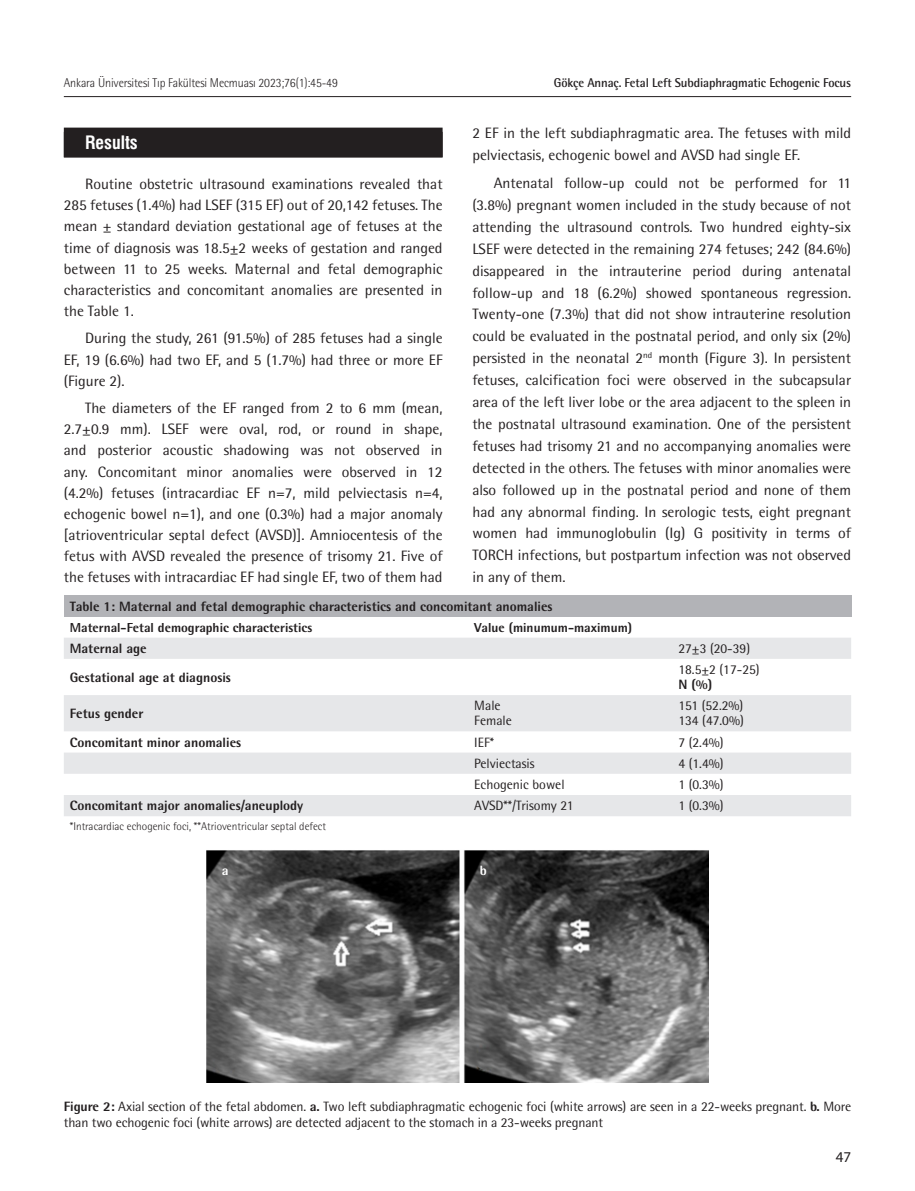
<style>
.page{position:relative;width:915px;height:1191px;background:#fff}
.page>*{position:absolute;margin:0;border:0;box-sizing:border-box;transform-origin:0 0}
.ANA_BASLIK{font:18px "Swiss Condensed Bold Tr";color:#fff}
.YAZI{font:15px/21.9px "Rotis Semi Sans Std";color:#231f20;text-align:justify}
.t1{font:15px "Myriad Pro";color:#231f20}
.RESİM-ALTI{font:13.5px/16.2px "Rotis Semi Sans Std";letter-spacing:-.01em;color:#231f20}
.TABLO-YAZI{font:13.5px "Rotis Semi Sans Std";color:#231f20}
.TABLO-YAZI-2{font:800 13.5px "Rotis Semi Sans Std";color:#231f20}
.TABLO-BASI{font:800 13.5px "Rotis Semi Sans Std";color:#231f20}
.RESİM-ALTI-2{font:800 13.5px "Rotis Semi Sans Std";color:#fff}
.TABLO-ARA{font:800 13.05px "Rotis Semi Sans Std";color:#231f20}
.t2{font:300 12.75px "Rotis Semi Sans Std";letter-spacing:-.01em;color:#231f20;scale:.95 1}
.t3{font:700 12.75px "Rotis Semi Sans Std";letter-spacing:-.01em;color:#231f20}
.TABLO-ALTI{font:300 11.25px "Rotis Semi Sans Std";color:#231f20}
.s1{font-weight:800}
</style>
<div class="page">
<hr style="left:64px;top:96px;width:786px;height:1px;background:#231f20">
<div style="left:64px;top:128px;width:378px;height:29px;background:#231f20"></div>
<div style="left:64px;top:595px;width:786px;height:21px;background:#b2b3b7"></div>
<svg style="left:64px;top:638px;width:786px;height:178px;fill:#e6e7e9"></svg>
<img style="left:206px;top:850px;width:502px;height:232px">
<p class="t2" style="left:64px;top:75px;width:290px">Ankara Üniversitesi Tıp Fakültesi Mecmuası 2023;76(1):45-49</p>
<p class="t3" style="left:553px;top:75px;width:298px">Gökçe Annaç. Fetal Left Subdiaphragmatic Echogenic Focus</p>
<p class="YAZI" style="left:472px;top:122px;width:380px">2 EF in the left subdiaphragmatic area. The fetuses with mild pelviectasis, echogenic bowel and AVSD had single EF.</p>
<p class="YAZI" style="left:472px;top:172px;width:380px;text-indent:21px">Antenatal follow-up could not be performed for 11 (3.8%) pregnant women included in the study because of not attending the ultrasound controls. Two hundred eighty-six LSEF were detected in the remaining 274 fetuses; 242 (84.6%) disappeared in the intrauterine period during antenatal follow-up and 18 (6.2%) showed spontaneous regression.<br>Twenty-one (7.3%) that did not show intrauterine resolution could be evaluated in the postnatal period, and only six (2%) persisted in the neonatal 2<sup>nd</sup> month (Figure 3). In persistent fetuses, calcification foci were observed in the subcapsular area of the left liver lobe or the area adjacent to the spleen in the postnatal ultrasound examination. One of the persistent fetuses had trisomy 21 and no accompanying anomalies were detected in the others. The fetuses with minor anomalies were also followed up in the postnatal period and none of them had any abnormal finding. In serologic tests, eight pregnant women had immunoglobulin (Ig) G positivity in terms of TORCH infections, but postpartum infection was not observed in any of them.</p>
<p class="TABLO-BASI" style="left:70px;top:597px;width:484px">Table 1: Maternal and fetal demographic characteristics and concomitant anomalies</p>
<p class="TABLO-ARA" style="left:70px;top:619px;width:244px">Maternal-Fetal demographic characteristics</p>
<p class="TABLO-ARA" style="left:474px;top:619px;width:159px">Value (minumum-maximum)</p>
<p class="TABLO-YAZI-2" style="left:70px;top:640px;width:78px">Maternal age</p>
<p class="TABLO-YAZI" style="left:678px;top:640px;width:73px">27±3 (20-39)</p>
<p class="TABLO-YAZI-2" style="left:70px;top:668px;width:162px">Gestational age at diagnosis</p>
<p class="ANA_BASLIK" style="left:85px;top:132px;width:54px">Results</p>
<p class="YAZI" style="left:64px;top:173px;width:380px;line-height:21.1px;text-indent:21px">Routine obstetric ultrasound examinations revealed that 285 fetuses (1.4%) had LSEF (315 EF) out of 20,142 fetuses. The mean ± standard deviation gestational age of fetuses at the time of diagnosis was 18.5±2 weeks of gestation and ranged between 11 to 25 weeks. Maternal and fetal demographic characteristics and concomitant anomalies are presented in the Table 1.</p>
<p class="YAZI" style="left:64px;top:327px;width:380px;line-height:21.1px;text-indent:21px">During the study, 261 (91.5%) of 285 fetuses had a single EF, 19 (6.6%) had two EF, and 5 (1.7%) had three or more EF (Figure 2).</p>
<p class="YAZI" style="left:64px;top:397px;width:380px;line-height:21.1px;text-indent:21px">The diameters of the EF ranged from 2 to 6 mm (mean, 2.7±0.9 mm). LSEF were oval, rod, or round in shape, and posterior acoustic shadowing was not observed in any. Concomitant minor anomalies were observed in 12 (4.2%) fetuses (intracardiac EF n=7, mild pelviectasis n=4, echogenic bowel n=1), and one (0.3%) had a major anomaly [atrioventricular septal defect (AVSD)]. Amniocentesis of the fetus with AVSD revealed the presence of trisomy 21. Five of the fetuses with intracardiac EF had single EF, two of them had</p>
<p class="TABLO-YAZI" style="left:678px;top:661px;width:83px">18.5±2 (17-25)</p>
<p class="TABLO-YAZI-2" style="left:678px;top:676px;width:36px">N (%)</p>
<p class="TABLO-YAZI-2" style="left:70px;top:704px;width:75px">Fetus gender</p>
<p class="TABLO-YAZI" style="left:474px;top:698px;width:28px">Male</p>
<p class="TABLO-YAZI" style="left:474px;top:713px;width:39px">Female</p>
<p class="TABLO-YAZI" style="left:678px;top:698px;width:66px">151 (52.2%)</p>
<p class="TABLO-YAZI" style="left:678px;top:713px;width:67px">134 (47.0%)</p>
<p class="TABLO-YAZI-2" style="left:70px;top:733px;width:173px">Concomitant minor anomalies</p>
<p class="TABLO-YAZI" style="left:474px;top:734px;width:21px">IEF*</p>
<p class="TABLO-YAZI" style="left:678px;top:734px;width:47px">7 (2.4%)</p>
<p class="TABLO-YAZI" style="left:474px;top:755px;width:62px">Pelviectasis</p>
<p class="TABLO-YAZI" style="left:678px;top:755px;width:47px">4 (1.4%)</p>
<p class="TABLO-YAZI" style="left:474px;top:776px;width:92px">Echogenic bowel</p>
<p class="TABLO-YAZI" style="left:678px;top:776px;width:47px">1 (0.3%)</p>
<p class="TABLO-YAZI-2" style="left:70px;top:797px;width:235px">Concomitant major anomalies/aneuplody</p>
<p class="TABLO-YAZI" style="left:474px;top:797px;width:101px">AVSD**/Trisomy 21</p>
<p class="TABLO-YAZI" style="left:678px;top:797px;width:47px">1 (0.3%)</p>
<p class="TABLO-ALTI" style="left:70px;top:819px;width:258px">*Intracardiac echogenic foci, **Atrioventricular septal defect</p>
<p class="RESİM-ALTI-2" style="left:222px;top:861px;width:8px">a</p>
<p class="RESİM-ALTI-2" style="left:479px;top:861px;width:9px">b</p>
<p class="RESİM-ALTI" style="left:64px;top:1098px;width:788px"><span class="s1">Figure 2:</span> Axial section of the fetal abdomen. <span class="s1">a.</span> Two left subdiaphragmatic echogenic foci (white arrows) are seen in a 22-weeks pregnant. <span class="s1">b.</span> More than two echogenic foci (white arrows) are detected adjacent to the stomach in a 23-weeks pregnant</p>
<p class="t1" style="left:835px;top:1147px;width:17px">47</p>
</div>
